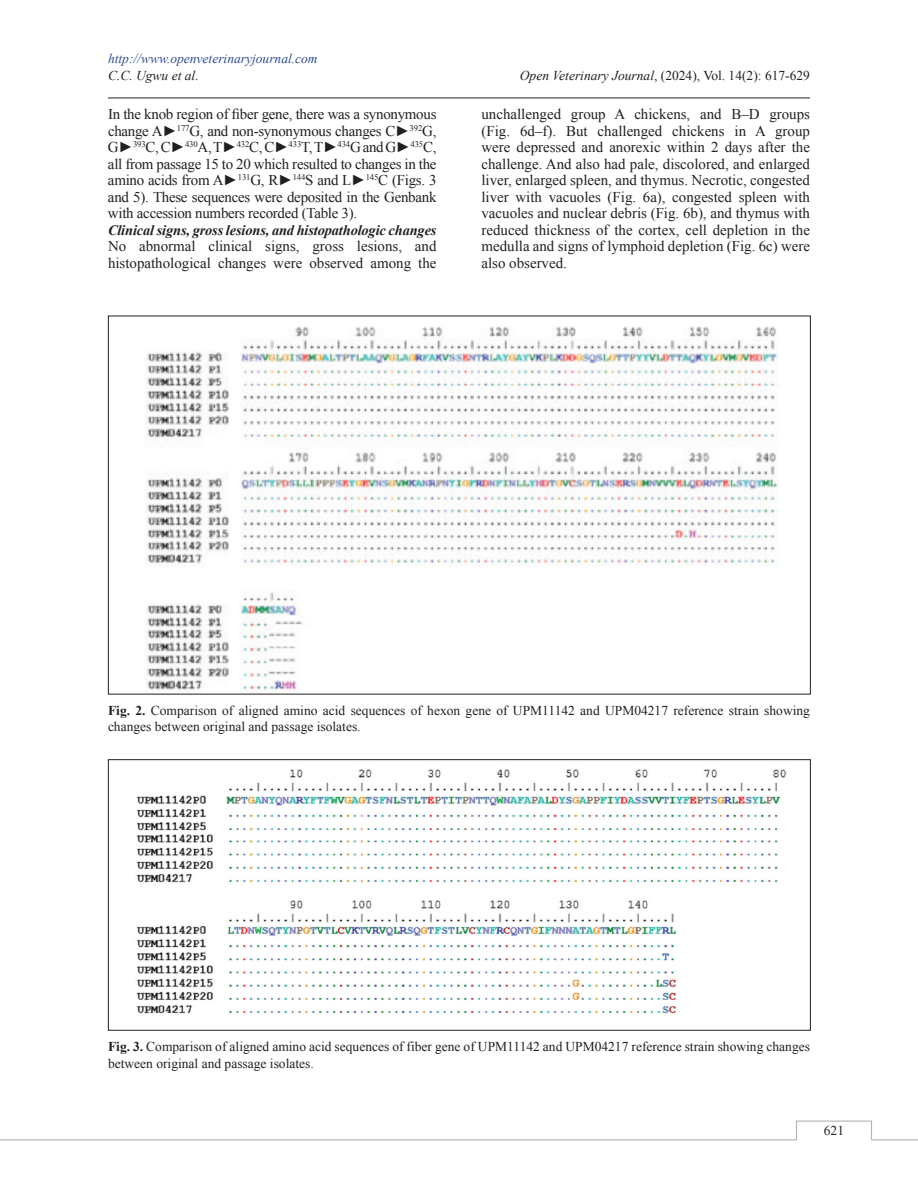
<style>
.page{position:relative;width:918px;height:1188px;background:#fff}
.page>*{position:absolute;margin:0;border:0;box-sizing:border-box;transform-origin:0 0}
.t1{font:15px/16.5px "Times New Roman";color:#231f20;text-align:justify}
.t2{font:italic 700 14.4px "Times New Roman";letter-spacing:-.01em;color:#231f20}
.t3{font:13.5px/16.2px "Times New Roman";color:#231f20}
.t4{font:italic 13.5px "Times New Roman";color:#304d94}
.t5{font:italic 13.5px "Times New Roman";color:#231f20}
.s1{font-style:italic}
.s2{font-weight:700}
</style>
<div class="page">
<hr style="left:108px;top:98px;width:702px;height:1px;background:#231f20">
<svg style="left:0;top:1120px;width:918px;height:21px"></svg>
<img style="left:146px;top:326px;width:633px;height:367px">
<img style="left:136px;top:769px;width:651px;height:245px">
<div style="left:108px;top:759px;width:703px;height:272px;border:1px solid #231f20"></div>
<p class="t4" style="left:108px;top:50px;width:211px">http://www.openveterinaryjournal.com</p>
<p class="t5" style="left:108px;top:66px;width:92px">C.C. Ugwu et al.</p>
<p class="t3" style="left:520px;top:67px;width:292px"><span class="s1">Open Veterinary Journal</span>, (2024), Vol. 14(2): 617-629</p>
<p class="t1" style="left:108px;top:106px;width:330px">In the knob region of fiber gene, there was a synonymous change A►<sup>177</sup>G, and non-synonymous changes C►<sup>392</sup>G, G►<sup>393</sup>C, C►<sup>430</sup>A, T►<sup>432</sup>C, C►<sup>433</sup>T, T►<sup>434</sup>G and G►<sup>435</sup>C, all from passage 15 to 20 which resulted to changes in the amino acids from A►<sup>131</sup>G, R►<sup>144</sup>S and L►<sup>145</sup>C (Figs. 3 and 5). These sequences were deposited in the Genbank with accession numbers recorded (Table 3).</p>
<p class="t2" style="left:108px;top:220px;width:330px">Clinical signs, gross lesions, and histopathologic changes</p>
<p class="t1" style="left:108px;top:238px;width:330px">No abnormal clinical signs, gross lesions, and histopathological changes were observed among the</p>
<p class="t1" style="left:482px;top:106px;width:330px">unchallenged group A chickens, and B–D groups (Fig. 6d–f). But challenged chickens in A group were depressed and anorexic within 2 days after the challenge. And also had pale, discolored, and enlarged liver, enlarged spleen, and thymus. Necrotic, congested liver with vacuoles (Fig. 6a), congested spleen with vacuoles and nuclear debris (Fig. 6b), and thymus with reduced thickness of the cortex, cell depletion in the medulla and signs of lymphoid depletion (Fig. 6c) were also observed.</p>
<p class="t3" style="left:108px;top:702px;width:704px"><span class="s2">Fig. 2.</span> Comparison of aligned amino acid sequences of hexon gene of UPM11142 and UPM04217 reference strain showing changes between original and passage isolates.</p>
<p class="t3" style="left:108px;top:1039px;width:704px"><span class="s2">Fig. 3.</span> Comparison of aligned amino acid sequences of fiber gene of UPM11142 and UPM04217 reference strain showing changes between original and passage isolates.</p>
<p class="t3" style="left:824px;top:1122px;width:22px">621</p>
</div>
